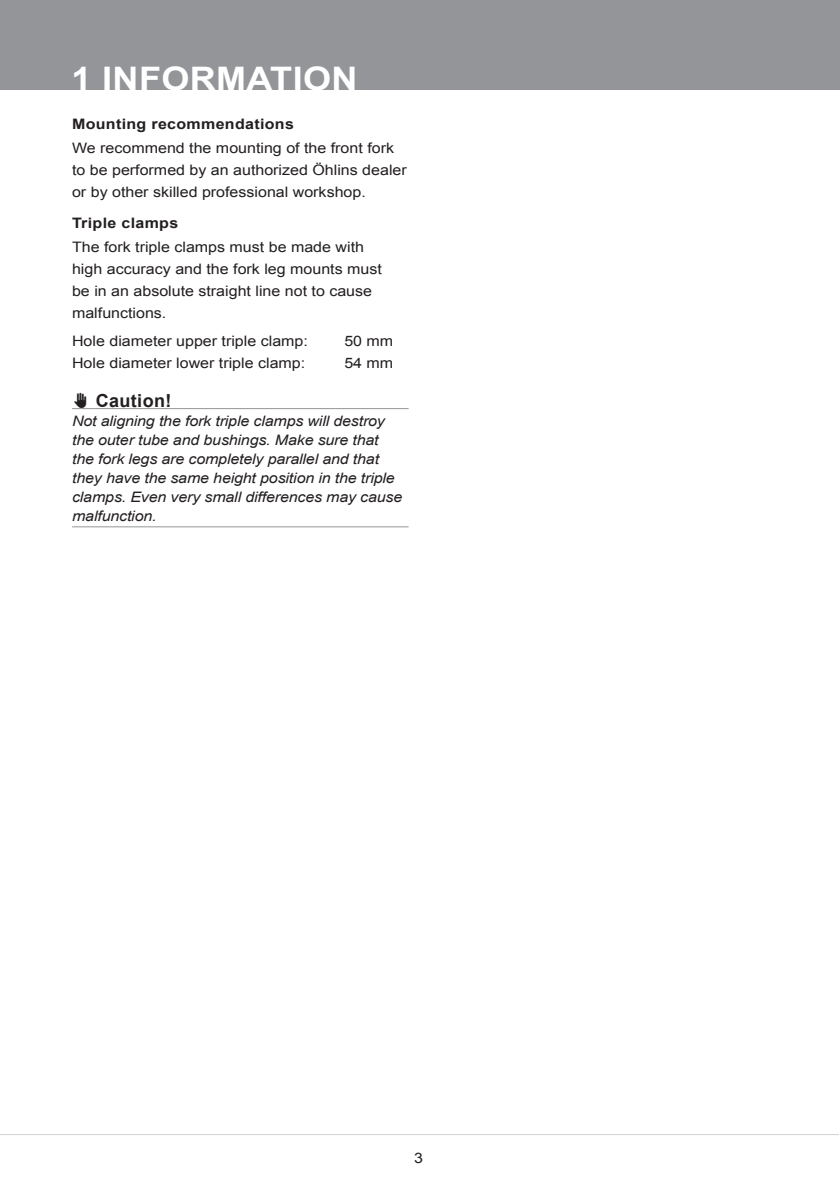
<style>
.page{position:relative;width:840px;height:1191px;background:#fff}
.page>*{position:absolute;margin:0;border:0;box-sizing:border-box;transform-origin:0 0}
.t1{font:700 32.4px "Arial";letter-spacing:.01em;color:#fff;scale:1.11 1}
.t2{font:700 18px "Arial";color:#231f20}
.t3{font:14.4px/22px "Arial";color:#231f20;scale:1.11 1}
.t4{font:italic 14.4px/19px "Arial";letter-spacing:-.01em;color:#231f20;scale:1.11 1}
.t5{font:700 14.4px "Arial";letter-spacing:.02em;color:#231f20;scale:1.11 1}
</style>
<div class="page">
<div style="left:0;top:0;width:839px;height:90px;background:#939598"></div>
<hr style="left:0;top:1134px;width:838px;height:1px;background:#d1d2d4">
<hr style="left:72px;top:408px;width:336px;height:1px;background:#939598">
<hr style="left:72px;top:526px;width:336px;height:1px;background:#939598">
<h1 class="t1" style="left:71px;top:57px;width:254px">1 INFORMATION</h1>
<p class="t5" style="left:72px;top:114px;width:201px">Mounting recommendations</p>
<p class="t3" style="left:72px;top:137px;width:303px">We recommend the mounting of the front fork to be performed by an authorized Öhlins dealer or by other skilled professional workshop.</p>
<p class="t5" style="left:72px;top:213px;width:97px">Triple clamps</p>
<p class="t3" style="left:72px;top:236px;width:280px">The fork triple clamps must be made with high accuracy and the fork leg mounts must be in an absolute straight line not to cause malfunctions.</p>
<p class="t3" style="left:72px;top:330px;width:214px">Hole diameter upper triple clamp:</p>
<p class="t3" style="left:344px;top:330px;width:46px">50 mm</p>
<p class="t3" style="left:72px;top:352px;width:211px">Hole diameter lower triple clamp:</p>
<p class="t3" style="left:344px;top:352px;width:46px">54 mm</p>
<p class="t2" style="left:72px;top:388px;width:28px">✋✋Caution!</p>
<p class="t4" style="left:72px;top:411px;width:299px">Not aligning the fork triple clamps will destroy the outer tube and bushings. Make sure that the fork legs are completely parallel and that they have the same height position in the triple clamps. Even very small differences may cause malfunction.</p>
<p class="t3" style="left:414px;top:1147px;width:10px">3</p>
</div>
